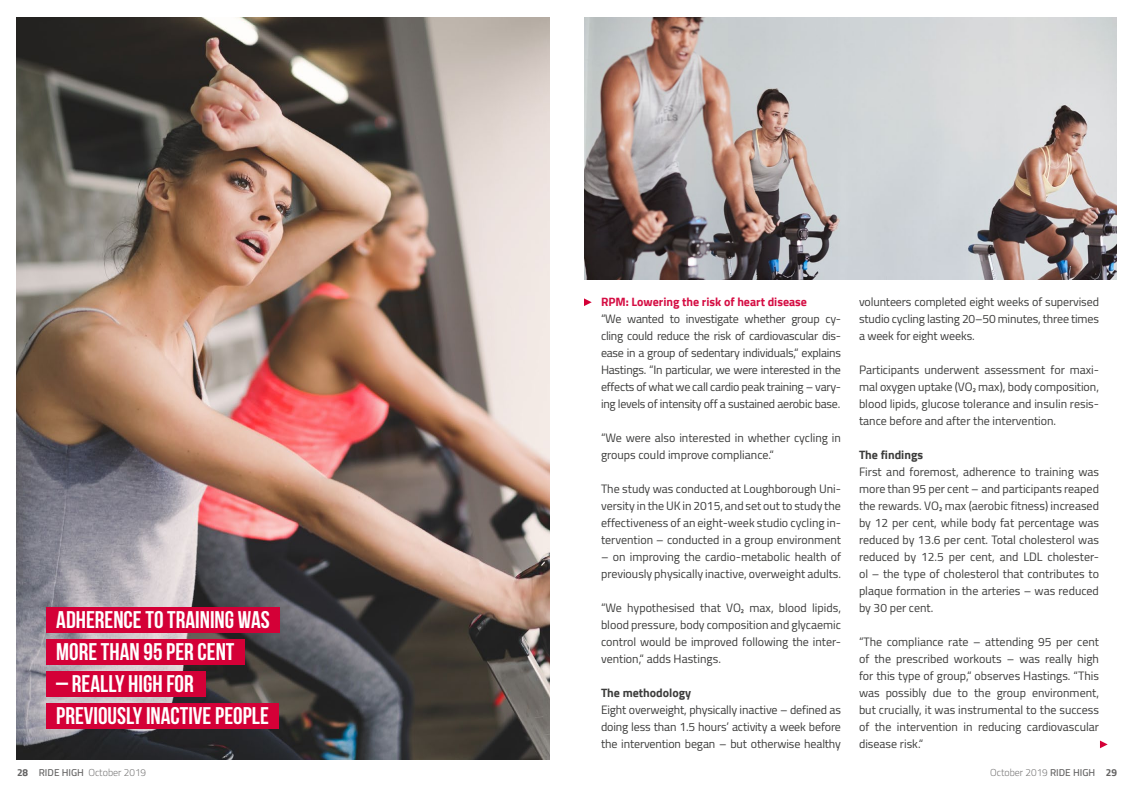
<style>
.page{position:relative;width:1134px;height:794px;background:#fff}
.page>*{position:absolute;margin:0;border:0;box-sizing:border-box;transform-origin:0 0}
.t1{font:700 24px/32px "Bebas Neue";color:#fff}
.t2{font:12px/17px "Cairo";color:#3c3c3b;text-align:justify}
.t3{font:700 12px "Cairo";color:#d50d43}
.t4{font:700 12px "Cairo";color:#3c3c3b}
.t5{font:300 10px "Cairo";color:#646363}
.s1{font-weight:700}
.s2{font-weight:600}
</style>
<div class="page">
<img style="left:16px;top:17px;width:534px;height:743px">
<div style="left:46px;top:671px;width:159px;height:25px;background:#d40037"></div>
<div style="left:46px;top:703px;width:233px;height:25px;background:#d40037"></div>
<div style="left:46px;top:639px;width:198px;height:25px;background:#d40037"></div>
<div style="left:46px;top:607px;width:233px;height:25px;background:#d40037"></div>
<img style="left:584px;top:17px;width:532px;height:262px">
<svg style="left:1100px;top:740px;width:8px;height:8px"></svg>
<svg style="left:584px;top:298px;width:8px;height:8px"></svg>
<h1 class="t1" style="left:56px;top:603px;width:215px">ADHERENCE TO TRAINING WAS<br>MORE THAN 95 PER CENT</h1>
<h1 class="t1" style="left:56px;top:667px;width:214px">– REALLY HIGH FOR<br>PREVIOUSLY INACTIVE PEOPLE</h1>
<p class="t3" style="left:601px;top:295px;width:208px">RPM: Lowering the risk of heart disease</p>
<p class="t2" style="left:601px;top:310px;width:242px">“We wanted to investigate whether group cy&shy;cling could reduce the risk of cardiovascular dis&shy;ease in a group of sedentary individuals,“ explains Hastings. “In particular, we were interested in the effects of what we call cardio peak training – vary&shy;ing levels of intensity off a sustained aerobic base.</p>
<p class="t2" style="left:601px;top:429px;width:241px">“We were also interested in whether cycling in groups could improve compliance.“</p>
<p class="t2" style="left:601px;top:480px;width:242px">The study was conducted at Loughborough Uni&shy;versity in the UK in 2015, and set out to study the effectiveness of an eight-week studio cycling in&shy;tervention – conducted in a group environment</p>
<p class="t2" style="left:601px;top:548px;width:242px">– on improving the cardio-metabolic health of previously physically inactive, overweight adults.</p>
<p class="t2" style="left:601px;top:599px;width:242px">“We hypothesised that VO₂ max, blood lipids, blood pressure, body composition and glycaemic control would be improved following the inter&shy;vention,“ adds Hastings.</p>
<p class="t4" style="left:601px;top:686px;width:92px">The methodology</p>
<p class="t2" style="left:601px;top:701px;width:242px">Eight overweight, physically inactive – defined as doing less than 1.5 hours’ activity a week before the intervention began – but otherwise healthy</p>
<p class="t2" style="left:859px;top:293px;width:242px">volunteers completed eight weeks of supervised studio cycling lasting 20–50 minutes, three times a week for eight weeks.</p>
<p class="t2" style="left:859px;top:361px;width:242px">Participants underwent assessment for maxi&shy;mal oxygen uptake (VO₂ max), body composition, blood lipids, glucose tolerance and insulin resis&shy;tance before and after the intervention.</p>
<p class="t4" style="left:859px;top:448px;width:66px">The findings</p>
<p class="t2" style="left:859px;top:463px;width:242px">First and foremost, adherence to training was more than 95 per cent – and participants reaped the rewards. VO₂ max (aerobic fitness) increased by 12 per cent, while body fat percentage was reduced by 13.6 per cent. Total cholesterol was reduced by 12.5 per cent, and LDL cholester&shy;ol – the type of cholesterol that contributes to plaque formation in the arteries – was reduced by 30 per cent.</p>
<p class="t2" style="left:859px;top:633px;width:242px">“The compliance rate – attending 95 per cent of the prescribed workouts – was really high for this type of group,“ observes Hastings. “This was possibly due to the group environment, but crucially, it was instrumental to the success of the intervention in reducing cardiovascular disease risk.“</p>
<p class="t5" style="left:17px;top:764px;width:131px"><span class="s1">28</span> <span class="s2">RIDE HIGH</span> October 2019</p>
<p class="t5" style="left:990px;top:764px;width:128px">October 2019 <span class="s2">RIDE HIGH</span> <span class="s1">29</span></p>
</div>
